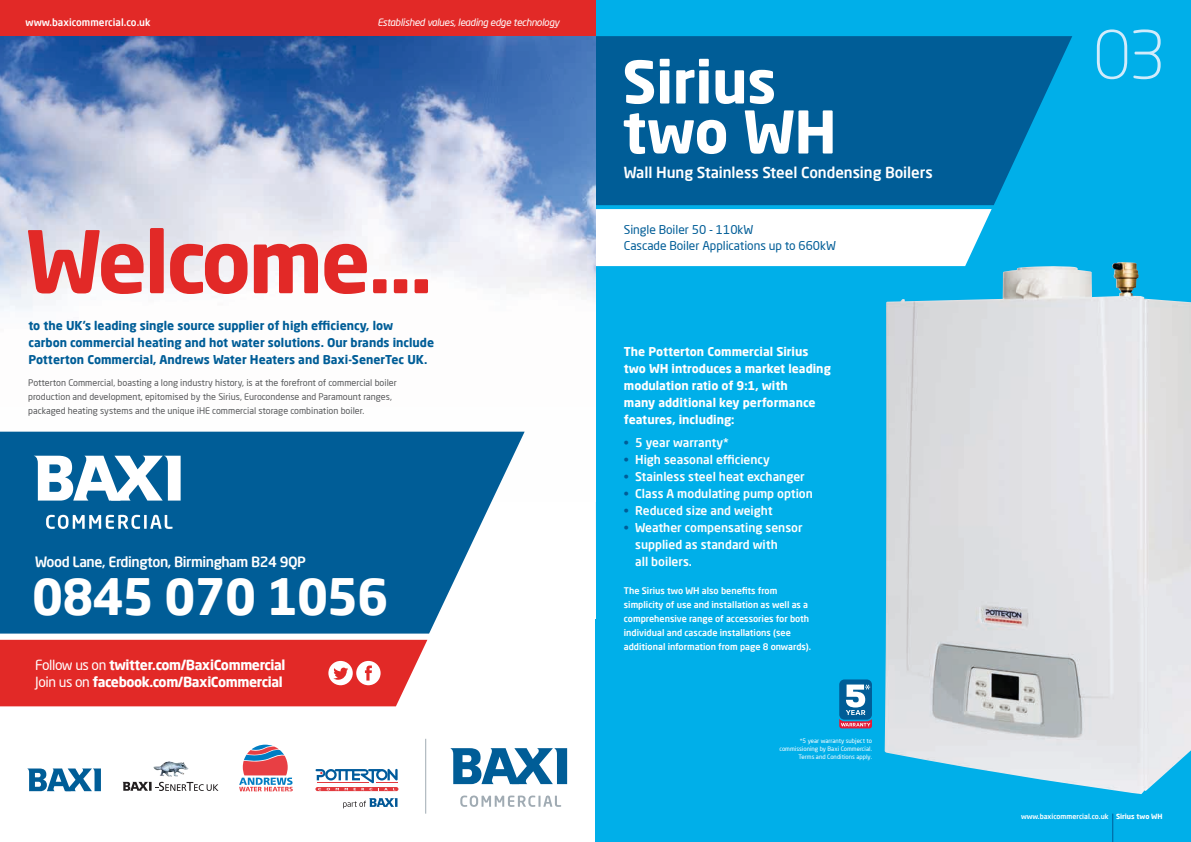
<style>
.page{position:relative;width:1191px;height:842px;background:#fff}
.page>*{position:absolute;margin:0;border:0;box-sizing:border-box;transform-origin:0 0}
.t1{font:700 85px "Neo Sans Pro";letter-spacing:-.03em;color:#e22927}
.t2{font:300 66px "Neo Sans Pro";color:#d1ebfb}
.t3{font:700 58px/50px "Neo Sans Pro";letter-spacing:-.005em;color:#fff}
.t4{font:700 49.2px "Neo Sans Pro";letter-spacing:-.03em;color:#fff}
.t5{font:500 15px "Neo Sans Pro";letter-spacing:-.005em;color:#fff}
.t6{font:500 14px "Neo Sans Pro";letter-spacing:-.03em;color:#fff}
.t7{font:700 13.8px/17.2px "Neo Sans Pro";letter-spacing:-.03em;color:#fff}
.t8{font:700 12px/17px "Neo Sans Pro";color:#005d97}
.t9{font:500 12px/17px "Neo Sans Pro";color:#fff}
.t10{font:700 12px/17px "Neo Sans Pro";color:#fff}
.t11{font:12px/16px "Neo Sans Pro";letter-spacing:-.005em;color:#005d97}
.t12{font:italic 10px "Neo Sans Pro";letter-spacing:-.03em;color:#fff}
.t13{font:500 10px "Neo Sans Pro";color:#fff}
.t14{font:9px/14px "Neo Sans Pro";color:#595a5c}
.t15{font:500 9px/14px "Neo Sans Pro";color:#fff}
.t16{font:500 7px "Neo Sans Pro";color:#fff}
.t17{font:6px/8px "Neo Sans Pro";color:#fff;text-align:right}
.s1{font-weight:400}
.s2{color:#005d97}
.s3{font-weight:700}
</style>
<div class="page">
<div style="left:595px;top:0;width:596px;height:842px;background:#00afe9"></div>
<svg style="left:595px;top:36px;width:477px;height:169px;background:#00639d"></svg>
<div style="left:595px;top:209px;width:396px;height:57px;background:#fff"></div>
<img style="left:884px;top:262px;width:307px;height:532px">
<img style="left:0;top:36px;width:595px;height:275px">
<div style="left:0;top:0;width:595px;height:36px;background:#e22927"></div>
<svg style="left:1112px;top:814px;width:1px;height:28px"></svg>
<svg style="left:0;top:432px;width:524px;height:202px;background:#196da1"></svg>
<div style="left:0;top:640px;width:427px;height:66px;background:#e22927"></div>
<svg style="left:34px;top:456px;width:147px;height:45px"></svg>
<svg style="left:46px;top:515px;width:94px;height:14px"></svg>
<hr style="left:144px;top:515px;width:3px;height:14px;background:#fff">
<svg style="left:150px;top:515px;width:22px;height:14px"></svg>
<div style="left:839px;top:679px;width:33px;height:41px;background:#005d97;border-radius:5px"></div>
<svg style="left:839px;top:684px;width:33px;height:44px"></svg>
<svg style="left:343px;top:798px;width:54px;height:10px"></svg>
<svg style="left:239px;top:745px;width:54px;height:46px"></svg>
<svg style="left:27px;top:768px;width:74px;height:23px"></svg>
<svg style="left:450px;top:748px;width:117px;height:36px"></svg>
<svg style="left:460px;top:795px;width:101px;height:12px"></svg>
<svg style="left:315px;top:769px;width:83px;height:22px"></svg>
<hr style="left:425px;top:739px;width:1px;height:75px;background:#a0abb3">
<svg style="left:123px;top:782px;width:95px;height:9px"></svg>
<img style="left:153px;top:761px;width:19px;height:16px">
<p class="t13" style="left:26px;top:16px;width:127px">www.baxicommercial.co.uk</p>
<p class="t12" style="left:377px;top:16px;width:184px">Established values, leading edge technology</p>
<h1 class="t1" style="left:26px;top:207px;width:409px">Welcome...</h1>
<h3 class="t8" style="left:28px;top:317px;width:407px">to the UK’s leading single source supplier of high efficiency, low carbon commercial heating and hot water solutions. Our brands include<br>Potterton Commercial, Andrews Water Heaters and Baxi-SenerTec UK.</h3>
<p class="t14" style="left:28px;top:376px;width:370px">Potterton Commercial, boasting a long industry history, is at the forefront of commercial boiler production and development, epitomised by the Sirius, Eurocondense and Paramount ranges, packaged heating systems and the unique iHE commercial storage combination boiler.</p>
<h3 class="t6" style="left:35px;top:553px;width:272px">Wood Lane, Erdington, Birmingham B24 9QP</h3>
<h3 class="t4" style="left:32px;top:565px;width:359px">0845 070 1056</h3>
<h3 class="t7" style="left:35px;top:656px;width:252px"><span class="s1">Follow us on</span> twitter.com/BaxiCommercial<br><span class="s1">Join us on</span> facebook.com/BaxiCommercial</h3>
<h3 class="t3" style="left:622px;top:55px;width:216px">Sirius two WH</h3>
<h3 class="t5" style="left:624px;top:163px;width:310px">Wall Hung Stainless Steel Condensing Boilers</h3>
<h3 class="t11" style="left:624px;top:222px;width:214px">Single Boiler 50 - 110kW<br>Cascade Boiler Applications up to 660kW</h3>
<h3 class="t10" style="left:624px;top:343px;width:208px">The Potterton Commercial Sirius two WH introduces a market leading modulation ratio of 9:1, with<br>many additional key performance features, including:</h3>
<h3 class="t9" style="left:624px;top:433px;width:106px"><span class="s2">•</span> 5 year warranty*</h3>
<h3 class="t9" style="left:624px;top:450px;width:148px"><span class="s2">•</span> High seasonal efficiency</h3>
<h3 class="t9" style="left:624px;top:467px;width:182px"><span class="s2">•</span> Stainless steel heat exchanger</h3>
<h3 class="t9" style="left:624px;top:484px;width:190px"><span class="s2">•</span> Class A modulating pump option</h3>
<h3 class="t9" style="left:624px;top:501px;width:150px"><span class="s2">•</span> Reduced size and weight</h3>
<h3 class="t9" style="left:635px;top:518px;width:169px;text-indent:-11px"><span class="s2">•</span> Weather compensating sensor supplied as standard with<br>all boilers.</h3>
<p class="t15" style="left:624px;top:583px;width:189px">The Sirius two WH also benefits from simplicity of use and installation as well as a comprehensive range of accessories for both individual and cascade installations (see additional information from page 8 onwards).</p>
<p class="t17" style="left:779px;top:737px;width:94px">*5 year warranty subject to commissioning by Baxi Commercial.<br>Terms and Conditions apply.</p>
<h2 class="t2" style="left:1092px;top:14px;width:75px">03</h2>
<p class="t16" style="left:1021px;top:812px;width:143px">www.baxicommercial.co.uk <span class="s3">Sirius two WH</span></p>
</div>
